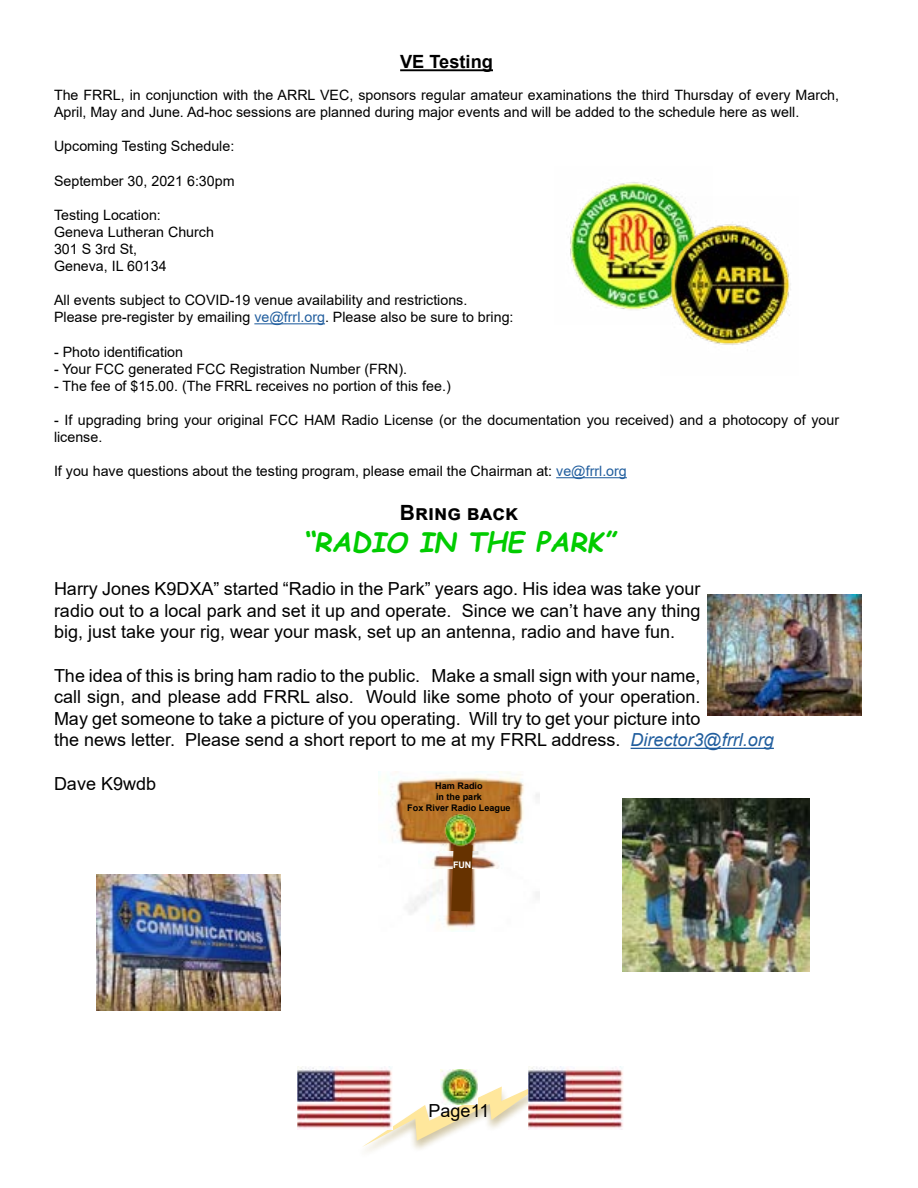
<style>
.page{position:relative;width:918px;height:1188px;background:#fff}
.page>*{position:absolute;margin:0;border:0;box-sizing:border-box;transform-origin:0 0}
.t1{font:italic 700 27px "Comic Sans MS";color:#01cc00}
.t2{font:700 21px "Arial";color:#000}
.t3{font:700 18.15px "Arial";color:#000}
.t4{font:18px/21.6px "Arial";color:#000;text-align:justify}
.t5{font:14.25px/17.1px "Arial";color:#000}
.t6{font:700 9.15px/10.9px "Arial";color:#000;text-align:center}
.t7{font:700 9px "Arial";color:#fff}
.s1{color:#215e9e}
.s2{font-style:italic;color:#215e9e}
</style>
<div class="page">
<svg style="left:363px;top:1080px;width:166px;height:67px"></svg>
<img style="left:441px;top:1070px;width:36px;height:34px">
<img style="left:379px;top:771px;width:160px;height:159px">
<img style="left:418px;top:851px;width:85px;height:18px">
<hr style="left:631px;top:748px;width:143px;height:1px;background:#215e9e">
<img style="left:708px;top:594px;width:154px;height:122px">
<svg style="left:451px;top:849px;width:22px;height:63px"></svg>
<img style="left:441px;top:811px;width:39px;height:38px">
<img style="left:622px;top:799px;width:187px;height:173px">
<img style="left:96px;top:874px;width:184px;height:137px">
<img style="left:298px;top:1067px;width:94px;height:63px">
<img style="left:529px;top:1067px;width:94px;height:63px">
<hr style="left:400px;top:69px;width:93px;height:2px;background:#000">
<hr style="left:254px;top:323px;width:71px;height:1px;background:#215e9e">
<hr style="left:556px;top:477px;width:71px;height:1px;background:#215e9e">
<img style="left:570px;top:182px;width:103px;height:128px">
<img style="left:660px;top:196px;width:131px;height:149px">
<p class="t3" style="left:400px;top:49px;width:94px">VE Testing</p>
<p class="t5" style="left:54px;top:86px;width:787px">The FRRL, in conjunction with the ARRL VEC, sponsors regular amateur examinations the third Thursday of every March,<br>April, May and June. Ad-hoc sessions are planned during major events and will be added to the schedule here as well.</p>
<p class="t5" style="left:54px;top:138px;width:182px">Upcoming Testing Schedule:</p>
<p class="t5" style="left:54px;top:172px;width:182px">September 30, 2021 6:30pm</p>
<p class="t5" style="left:54px;top:206px;width:161px">Testing Location:<br>Geneva Lutheran Church<br>301 S 3rd St,<br>Geneva, IL 60134</p>
<p class="t5" style="left:54px;top:292px;width:461px">All events subject to COVID-19 venue availability and restrictions.<br>Please pre-register by emailing <span class="s1">ve@frrl.org</span>. Please also be sure to bring:</p>
<p class="t5" style="left:54px;top:343px;width:131px">- Photo identification</p>
<p class="t5" style="left:54px;top:360px;width:355px">- Your FCC generated FCC Registration Number (FRN).</p>
<p class="t5" style="left:54px;top:377px;width:398px">- The fee of $15.00. (The FRRL receives no portion of this fee.)</p>
<p class="t5" style="left:54px;top:411px;width:787px">- If upgrading bring your original FCC HAM Radio License (or the documentation you received) and a photocopy of your license.</p>
<p class="t5" style="left:54px;top:463px;width:574px">If you have questions about the testing program, please email the Chairman at: <span class="s1">ve@frrl.org</span></p>
<h2 class="t2" style="left:400px;top:497px;width:118px">Bring back</h2>
<h1 class="t1" style="left:303px;top:522px;width:314px">“RADIO IN THE PARK”</h1>
<p class="t4" style="left:54px;top:578px;width:648px">Harry Jones K9DXA” started “Radio in the Park” years ago. His idea was take your radio out to a local park and set it up and operate. Since we can’t have any thing big, just take your rig, wear your mask, set up an antenna, radio and have fun.</p>
<p class="t4" style="left:54px;top:664px;width:721px;text-align:left">The idea of this is bring ham radio to the public. Make a small sign with your name,<br>call sign, and please add FRRL also. Would like some photo of your operation.<br>May get someone to take a picture of you operating. Will try to get your picture into<br>the news letter. Please send a short report to me at my FRRL address. <span class="s2">Director3@frrl.org</span></p>
<p class="t4" style="left:54px;top:772px;width:104px">Dave K9wdb</p>
<p class="t6" style="left:407px;top:781px;width:105px">Ham Radio<br>in the park<br>Fox River Radio League</p>
<p class="t7" style="left:453px;top:859px;width:20px">FUN</p>
<p class="t4" style="left:429px;top:1100px;width:62px">Page11</p>
</div>
